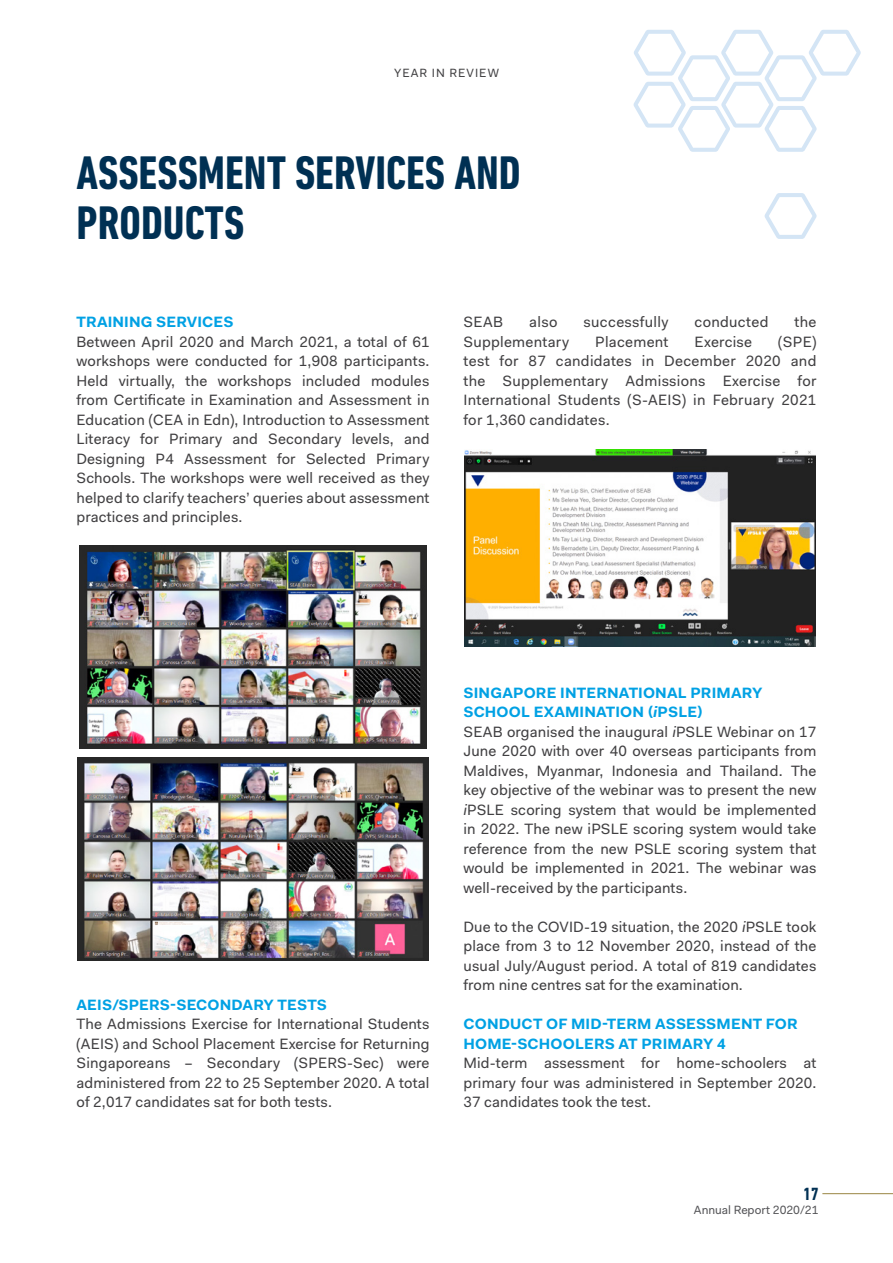
<style>
.page{position:relative;width:893px;height:1263px;background:#fff}
.page>*{position:absolute;margin:0;border:0;box-sizing:border-box;transform-origin:0 0}
.t1{font:700 condensed 48px/49.5px "DIN Next LT Pro";color:#003053}
.t2{font:700 condensed 18px "DIN Next LT Pro";color:#003053}
.t3{font:15px/19.5px "Fakt Pro Normal 2";letter-spacing:.01em;color:#414042;text-align:justify}
.t4{font:700 15px/19.5px "Fakt Pro";letter-spacing:.01em;color:#00a1e4}
.t5{font:12px "Fakt Pro Normal 2";color:#565659}
.t6{font:12px "Fakt Pro Normal 2";letter-spacing:.08em;color:#414042}
.s1{font-style:italic}
.s2{font-family:"Fakt Pro";font-style:italic}
</style>
<div class="page">
<svg style="left:765px;top:193px;width:52px;height:46px"></svg>
<svg style="left:634px;top:30px;width:227px;height:122px"></svg>
<img style="left:465px;top:449px;width:350px;height:198px">
<hr style="left:822px;top:1193px;width:71px;height:1px;background:#998543">
<img style="left:78px;top:757px;width:350px;height:203px">
<img style="left:79px;top:545px;width:348px;height:203px">
<p class="t6" style="left:394px;top:64px;width:106px">YEAR IN REVIEW</p>
<h1 class="t1" style="left:77px;top:148px;width:446px">ASSESSMENT SERVICES AND<br>PRODUCTS</h1>
<p class="t4" style="left:77px;top:312px;width:159px">TRAINING SERVICES</p>
<p class="t3" style="left:77px;top:332px;width:354px">Between April 2020 and March 2021, a total of 61 workshops were conducted for 1,908 participants.<br>Held virtually, the workshops included modules from Certificate in Examination and Assessment in Education (CEA in Edn), Introduction to Assessment Literacy for Primary and Secondary levels, and Designing P4 Assessment for Selected Primary Schools. The workshops were well received as they helped to clarify teachers’ queries about assessment practices and principles.</p>
<p class="t3" style="left:463px;top:312px;width:41px">SEAB</p>
<p class="t3" style="left:529px;top:312px;width:30px">also</p>
<p class="t3" style="left:584px;top:312px;width:86px">successfully</p>
<p class="t3" style="left:694px;top:312px;width:75px">conducted</p>
<p class="t3" style="left:795px;top:312px;width:23px">the</p>
<p class="t3" style="left:463px;top:332px;width:107px">Supplementary</p>
<p class="t3" style="left:595px;top:332px;width:75px">Placement</p>
<p class="t3" style="left:694px;top:332px;width:59px">Exercise</p>
<p class="t3" style="left:463px;top:332px;width:354px;text-indent:315px">(SPE) test for 87 candidates in December 2020 and the Supplementary Admissions Exercise for International Students (S-AEIS) in February 2021 for 1,360 candidates.</p>
<p class="t4" style="left:77px;top:995px;width:252px">AEIS/SPERS-SECONDARY TESTS</p>
<p class="t3" style="left:77px;top:1014px;width:354px">The Admissions Exercise for International Students (AEIS) and School Placement Exercise for Returning Singaporeans – Secondary (SPERS-Sec) were administered from 22 to 25 September 2020. A total of 2,017 candidates sat for both tests.</p>
<p class="t4" style="left:463px;top:683px;width:300px">SINGAPORE INTERNATIONAL PRIMARY<br>SCHOOL EXAMINATION (<span class="s1">i</span>PSLE)</p>
<p class="t3" style="left:463px;top:722px;width:354px">SEAB organised the inaugural <span class="s2">i</span>PSLE Webinar on 17<br>June 2020 with over 40 overseas participants from Maldives, Myanmar, Indonesia and Thailand. The key objective of the webinar was to present the new <span class="s2">i</span>PSLE scoring system that would be implemented in 2022. The new iPSLE scoring system would take reference from the new PSLE scoring system that would be implemented in 2021. The webinar was well-received by the participants.</p>
<p class="t3" style="left:463px;top:917px;width:354px">Due to the COVID-19 situation, the 2020 <span class="s2">i</span>PSLE took place from 3 to 12 November 2020, instead of the usual July/August period. A total of 819 candidates from nine centres sat for the examination.</p>
<p class="t4" style="left:463px;top:1014px;width:336px">CONDUCT OF MID-TERM ASSESSMENT FOR<br>HOME-SCHOOLERS AT PRIMARY 4</p>
<p class="t3" style="left:463px;top:1053px;width:354px">Mid-term assessment for home-schoolers at primary four was administered in September 2020.<br>37 candidates took the test.</p>
<p class="t2" style="left:804px;top:1183px;width:16px">17</p>
<p class="t5" style="left:694px;top:1202px;width:126px">Annual Report 2020/21</p>
</div>
